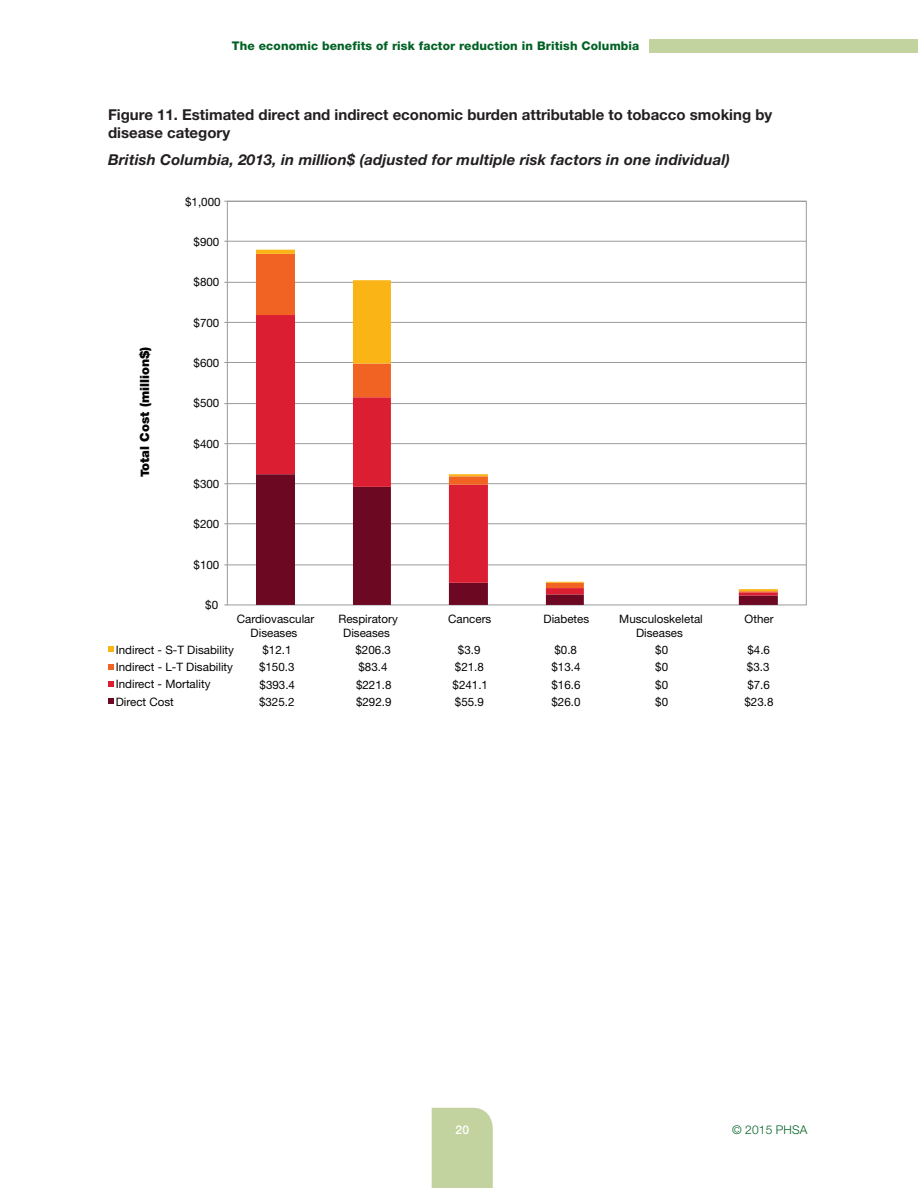
<style>
.page{position:relative;width:918px;height:1188px;background:#fff}
.page>*{position:absolute;margin:0;border:0;box-sizing:border-box;transform-origin:0 0}
.t1{font:700 15px/18px "Helvetica Neue LT";color:#231f20}
.t2{font:italic 700 15px "Helvetica Neue LT";letter-spacing:.01em;color:#231f20}
.t3{font:900 12.6px "Helvetica Neue LT";color:#040503}
.t4{font:800 12px "Helvetica Neue LT";letter-spacing:.01em;color:#006224}
.t5{font:300 12px "Helvetica Neue LT";letter-spacing:.01em;color:#006224}
.t6{font:500 12px "Helvetica Neue LT";color:#fff}
.t7{font:11.55px/14px "Helvetica Neue LT";color:#040503;text-align:center}
.s1{font-size:11.55px}
</style>
<div class="page">
<div style="left:432px;top:1108px;width:61px;height:80px;background:#c3d3a0"></div>
<div style="left:649px;top:39px;width:269px;height:13px;background:#c3d3a0"></div>
<hr style="left:228px;top:565px;width:578px;height:1px;background:#9b9b9b">
<hr style="left:228px;top:524px;width:578px;height:1px;background:#9b9b9b">
<hr style="left:228px;top:483px;width:578px;height:1px;background:#9b9b9b">
<hr style="left:228px;top:443px;width:578px;height:1px;background:#9b9b9b">
<hr style="left:228px;top:403px;width:578px;height:1px;background:#9b9b9b">
<hr style="left:228px;top:362px;width:578px;height:1px;background:#9b9b9b">
<hr style="left:228px;top:322px;width:578px;height:1px;background:#9b9b9b">
<hr style="left:228px;top:282px;width:578px;height:1px;background:#9b9b9b">
<hr style="left:228px;top:241px;width:578px;height:1px;background:#9b9b9b">
<hr style="left:228px;top:201px;width:578px;height:1px;background:#9b9b9b">
<svg style="left:256px;top:595px;width:522px;height:10px"></svg>
<svg style="left:256px;top:250px;width:522px;height:341px"></svg>
<svg style="left:108px;top:646px;width:6px;height:6px"></svg>
<svg style="left:108px;top:664px;width:6px;height:5px"></svg>
<svg style="left:108px;top:681px;width:6px;height:6px"></svg>
<svg style="left:108px;top:699px;width:6px;height:5px"></svg>
<p class="t4" style="left:232px;top:39px;width:409px">The economic benefits of risk factor reduction in British Columbia</p>
<p class="t1" style="left:108px;top:105px;width:666px">Figure 11. Estimated direct and indirect economic burden attributable to tobacco smoking by disease category</p>
<p class="t2" style="left:108px;top:150px;width:623px">British Columbia, 2013, in million$ (adjusted for multiple risk factors in one individual)</p>
<p class="t7" style="left:185px;top:194px;width:37px">$1,000</p>
<p class="t7" style="left:194px;top:235px;width:27px">$900</p>
<p class="t7" style="left:194px;top:275px;width:27px">$800</p>
<p class="t3" style="left:137px;top:477px;width:132px;rotate:-90deg"><span class="s1">T</span>otal Cost (million$)</p>
<p class="t7" style="left:194px;top:315px;width:27px">$700</p>
<p class="t7" style="left:194px;top:356px;width:27px">$600</p>
<p class="t7" style="left:194px;top:396px;width:27px">$500</p>
<p class="t7" style="left:194px;top:437px;width:27px">$400</p>
<p class="t7" style="left:194px;top:477px;width:27px">$300</p>
<p class="t7" style="left:194px;top:517px;width:27px">$200</p>
<p class="t7" style="left:194px;top:558px;width:27px">$100</p>
<p class="t7" style="left:205px;top:598px;width:14px">$0</p>
<p class="t7" style="left:237px;top:612px;width:79px">Cardiovascular<br>Diseases</p>
<p class="t7" style="left:338px;top:612px;width:61px">Respiratory<br>Diseases</p>
<p class="t7" style="left:448px;top:612px;width:45px">Cancers</p>
<p class="t7" style="left:544px;top:612px;width:47px">Diabetes</p>
<p class="t7" style="left:619px;top:612px;width:85px">Musculoskeletal<br>Diseases</p>
<p class="t7" style="left:745px;top:612px;width:31px">Other</p>
<p class="t7" style="left:116px;top:642px;width:120px">Indirect - S-T Disability</p>
<p class="t7" style="left:262px;top:643px;width:31px">$12.1</p>
<p class="t7" style="left:356px;top:643px;width:37px">$206.3</p>
<p class="t7" style="left:458px;top:643px;width:24px">$3.9</p>
<p class="t7" style="left:554px;top:643px;width:24px">$0.8</p>
<p class="t7" style="left:655px;top:643px;width:14px">$0</p>
<p class="t7" style="left:747px;top:643px;width:24px">$4.6</p>
<p class="t7" style="left:116px;top:660px;width:119px">Indirect - L-T Disability</p>
<p class="t7" style="left:259px;top:660px;width:37px">$150.3</p>
<p class="t7" style="left:358px;top:660px;width:31px">$83.4</p>
<p class="t7" style="left:455px;top:660px;width:31px">$21.8</p>
<p class="t7" style="left:551px;top:660px;width:31px">$13.4</p>
<p class="t7" style="left:655px;top:660px;width:14px">$0</p>
<p class="t7" style="left:747px;top:660px;width:24px">$3.3</p>
<p class="t7" style="left:116px;top:677px;width:96px">Indirect - Mortality</p>
<p class="t7" style="left:260px;top:677px;width:37px">$393.4</p>
<p class="t7" style="left:356px;top:677px;width:37px">$221.8</p>
<p class="t7" style="left:453px;top:677px;width:37px">$241.1</p>
<p class="t7" style="left:551px;top:677px;width:31px">$16.6</p>
<p class="t7" style="left:655px;top:677px;width:14px">$0</p>
<p class="t7" style="left:747px;top:677px;width:24px">$7.6</p>
<p class="t7" style="left:116px;top:695px;width:60px">Direct Cost</p>
<p class="t7" style="left:259px;top:695px;width:37px">$325.2</p>
<p class="t7" style="left:356px;top:695px;width:37px">$292.9</p>
<p class="t7" style="left:455px;top:695px;width:31px">$55.9</p>
<p class="t7" style="left:551px;top:695px;width:31px">$26.0</p>
<p class="t7" style="left:655px;top:695px;width:14px">$0</p>
<p class="t7" style="left:744px;top:695px;width:31px">$23.8</p>
<p class="t6" style="left:456px;top:1123px;width:15px">20</p>
<p class="t5" style="left:732px;top:1123px;width:77px">© 2015 PHSA</p>
</div>
